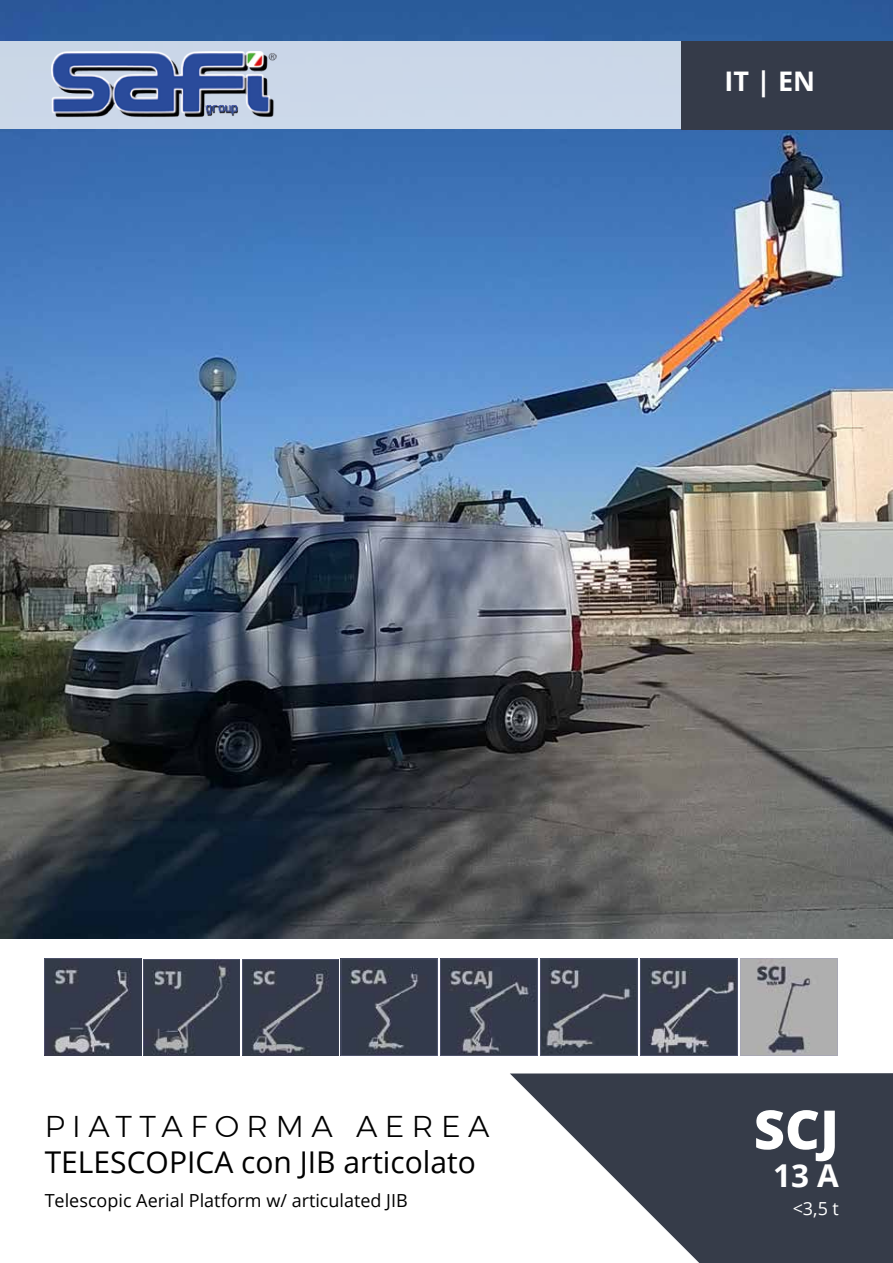
<style>
.page{position:relative;width:893px;height:1263px;background:#fff}
.page>*{position:absolute;margin:0;border:0;box-sizing:border-box;transform-origin:0 0}
.t1{font:800 54px "Open Sans";color:#fff}
.t2{font:700 31.5px "Open Sans";color:#fff}
.t3{font:30px "Open Sans";color:#000}
.t4{font:300 30px "Montserrat";letter-spacing:.25em;color:#000}
.t5{font:700 27px "Open Sans";color:#fff}
.t6{font:18px "Open Sans";color:#000}
.t7{font:18px "Open Sans";color:#fff}
</style>
<div class="page">
<img style="left:0;top:0;width:893px;height:938px">
<div style="left:0;top:41px;width:681px;height:88px;background:#cbd7e9"></div>
<svg style="left:510px;top:1073px;width:383px;height:190px;fill:#363c49"></svg>
<div style="left:681px;top:41px;width:212px;height:88px;background:#353b49"></div>
<svg style="left:45px;top:958px;width:792px;height:98px;background:#505562"></svg>
<img style="left:51px;top:51px;width:225px;height:66px">
<h3 class="t5" style="left:725px;top:62px;width:92px">IT | EN</h3>
<h3 class="t4" style="left:45px;top:1104px;width:446px">PIATTAFORMA AEREA</h3>
<h3 class="t3" style="left:45px;top:1141px;width:433px">TELESCOPICA con JIB articolato</h3>
<p class="t6" style="left:45px;top:1188px;width:365px">Telescopic Aerial Platform w/ articulated JIB</p>
<h1 class="t1" style="left:754px;top:1088px;width:87px">SCJ</h1>
<h2 class="t2" style="left:773px;top:1153px;width:67px">13 A</h2>
<p class="t7" style="left:793px;top:1196px;width:48px">&lt;3,5 t</p>
</div>
